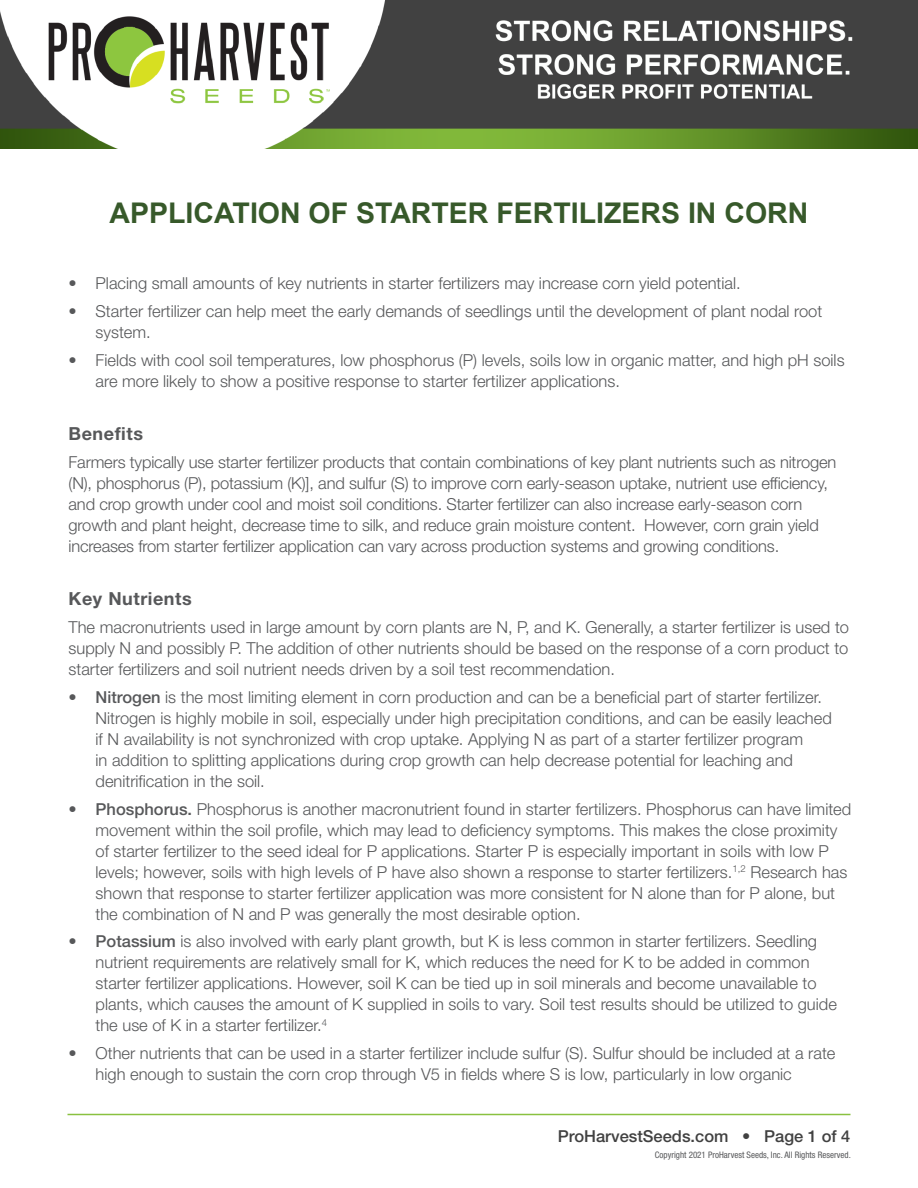
<style>
.page{position:relative;width:918px;height:1188px;background:#fff}
.page>*{position:absolute;margin:0;border:0;box-sizing:border-box;transform-origin:0 0}
.Title__ProHarvest{font:700 28.5px "Arial";color:#37592a}
.Universal_Subhead{font:700 18px "Helvetica Neue";letter-spacing:.03em;color:#57585a}
.Universal_Text{font:300 16.5px/21px "Helvetica Neue";color:#57585a}
.t1{font:500 16.5px "Helvetica Neue";color:#414141}
.t2{font:condensed 9px "Helvetica Neue LT Std";color:#57585a}
.s1{font-weight:500}
</style>
<div class="page">
<img style="left:0;top:0;width:918px;height:148px">
<hr style="left:68px;top:1114px;width:782px;height:1px;background:#8ac140">
<p class="Title__ProHarvest" style="left:110px;top:194px;width:700px">APPLICATION OF STARTER FERTILIZERS IN CORN</p>
<p class="Universal_Text" style="left:69px;top:272px;width:674px">• Placing small amounts of key nutrients in starter fertilizers may increase corn yield potential.</p>
<p class="Universal_Text" style="left:96px;top:300px;width:728px;text-indent:-27px">• Starter fertilizer can help meet the early demands of seedlings until the development of plant nodal root system.</p>
<p class="Universal_Text" style="left:96px;top:349px;width:751px;text-indent:-27px">• Fields with cool soil temperatures, low phosphorus (P) levels, soils low in organic matter, and high pH soils are more likely to show a positive response to starter fertilizer applications.</p>
<p class="Universal_Subhead" style="left:69px;top:423px;width:76px">Benefits</p>
<p class="Universal_Text" style="left:69px;top:451px;width:769px">Farmers typically use starter fertilizer products that contain combinations of key plant nutrients such as nitrogen (N), phosphorus (P), potassium (K)], and sulfur (S) to improve corn early-season uptake, nutrient use efficiency, and crop growth under cool and moist soil conditions. Starter fertilizer can also increase early-season corn growth and plant height, decrease time to silk, and reduce grain moisture content. However, corn grain yield increases from starter fertilizer application can vary across production systems and growing conditions.</p>
<p class="Universal_Subhead" style="left:69px;top:588px;width:125px">Key Nutrients</p>
<p class="Universal_Text" style="left:69px;top:616px;width:782px;text-align:justify">The macronutrients used in large amount by corn plants are N, P, and K. Generally, a starter fertilizer is used to supply N and possibly P. The addition of other nutrients should be based on the response of a corn product to starter fertilizers and soil nutrient needs driven by a soil test recommendation.</p>
<p class="Universal_Text" style="left:96px;top:686px;width:738px;text-indent:-27px"><span class="s1">• Nitrogen</span> is the most limiting element in corn production and can be a beneficial part of starter fertilizer.<br>Nitrogen is highly mobile in soil, especially under high precipitation conditions, and can be easily leached if N availability is not synchronized with crop uptake. Applying N as part of a starter fertilizer program<br>in addition to splitting applications during crop growth can help decrease potential for leaching and denitrification in the soil.</p>
<p class="Universal_Text" style="left:96px;top:798px;width:757px;text-indent:-27px"><span class="s1">• Phosphorus.</span> Phosphorus is another macronutrient found in starter fertilizers. Phosphorus can have limited movement within the soil profile, which may lead to deficiency symptoms. This makes the close proximity of starter fertilizer to the seed ideal for P applications. Starter P is especially important in soils with low P levels; however, soils with high levels of P have also shown a response to starter fertilizers.<sup>1,2</sup> Research has shown that response to starter fertilizer application was more consistent for N alone than for P alone, but the combination of N and P was generally the most desirable option.</p>
<p class="Universal_Text" style="left:96px;top:931px;width:743px;text-indent:-27px"><span class="s1">• Potassium</span> is also involved with early plant growth, but K is less common in starter fertilizers. Seedling nutrient requirements are relatively small for K, which reduces the need for K to be added in common starter fertilizer applications. However, soil K can be tied up in soil minerals and become unavailable to plants, which causes the amount of K supplied in soils to vary. Soil test results should be utilized to guide the use of K in a starter fertilizer.<sup>4</sup></p>
<p class="Universal_Text" style="left:96px;top:1042px;width:741px;text-indent:-27px">• Other nutrients that can be used in a starter fertilizer include sulfur (S). Sulfur should be included at a rate high enough to sustain the corn crop through V5 in fields where S is low, particularly in low organic</p>
<p class="t1" style="left:558px;top:1126px;width:294px">ProHarvestSeeds.com • Page 1 of 4</p>
<p class="t2" style="left:655px;top:1149px;width:197px">Copyright 2021 ProHarvest Seeds, Inc. All Rights Reserved.</p>
</div>
